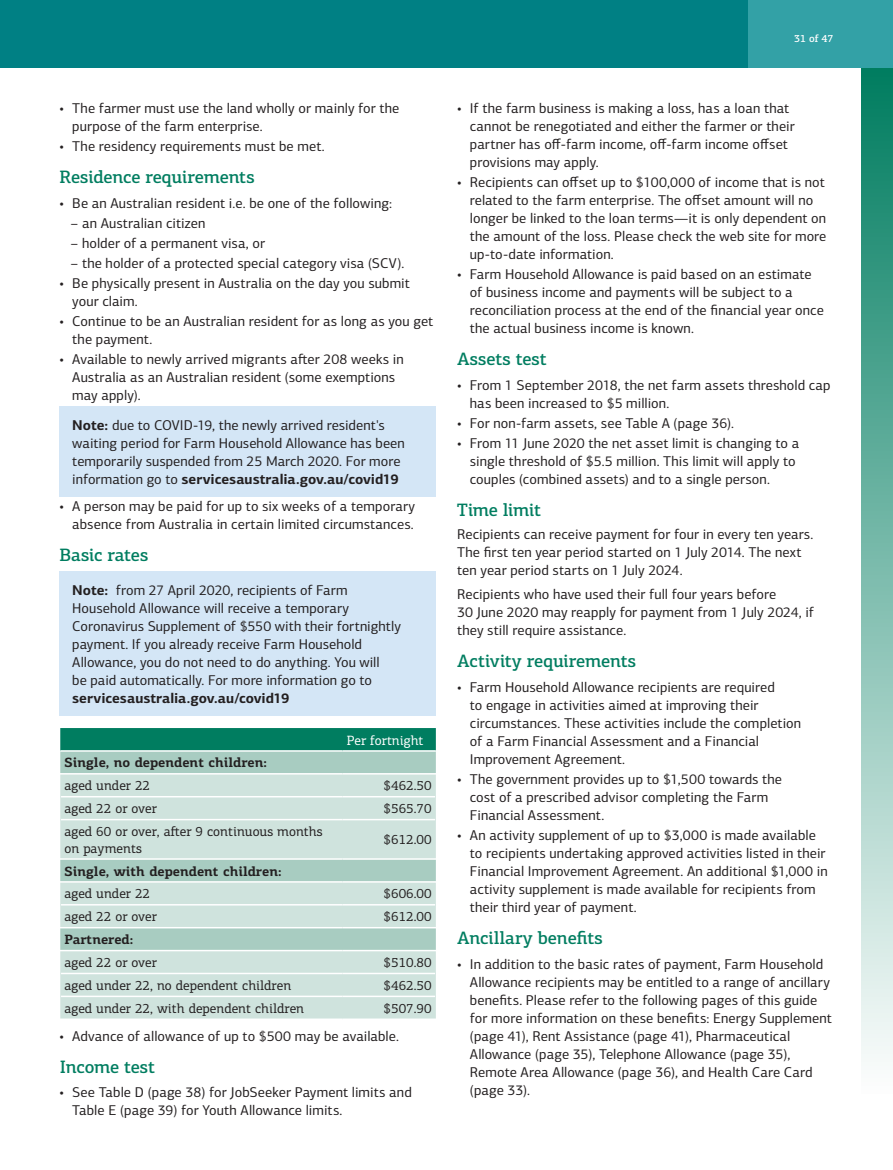
<style>
.page{position:relative;width:893px;height:1170px;background:#fff}
.page>*{position:absolute;margin:0;border:0;box-sizing:border-box;transform-origin:0 0}
.t1{font:500 18px "PF Centro Slab Pro";letter-spacing:-.01em;color:#007d60}
.t2{font:500 18px "PF Centro Slab Pro";letter-spacing:-.03em;color:#007d60}
.t3{font:14.25px/18px "PF Centro Sans Pro";letter-spacing:.005em;color:#231f20}
.t4{font:700 14.25px "PF Centro Sans Pro";letter-spacing:-.005em;color:#231f20}
.t5{font:13.5px/16.5px "PF Centro Slab Pro";color:#231f20}
.t6{font:700 13.5px "PF Centro Slab Pro";color:#231f20}
.t7{font:13.5px "PF Centro Slab Pro";color:#fff}
.t8{font:500 10.5px "PF Centro Slab Pro";color:#fff}
.s1{font-weight:700}
</style>
<div class="page">
<div style="left:0;top:0;width:893px;height:68px;background:#008084"></div>
<div style="left:748px;top:0;width:145px;height:68px;background:#33a1a6"></div>
<div style="left:861px;top:68px;width:32px;height:1025px;background:linear-gradient(to bottom,#007c5f,#fdfdfd)"></div>
<div style="left:60px;top:406px;width:376px;height:90px;background:#d4e6f6"></div>
<div style="left:60px;top:571px;width:376px;height:144px;background:#d4e6f6"></div>
<div style="left:60px;top:728px;width:376px;height:22px;background:#007d60"></div>
<div style="left:60px;top:751px;width:376px;height:22px;background:#a8ccc1"></div>
<svg style="left:60px;top:774px;width:376px;height:244px;background:#c8dfd8"></svg>
<hr style="left:61px;top:795px;width:282px;height:2px;background:#fff">
<hr style="left:343px;top:795px;width:92px;height:2px;background:#fff">
<hr style="left:61px;top:818px;width:282px;height:2px;background:#fff">
<hr style="left:343px;top:818px;width:92px;height:2px;background:#fff">
<hr style="left:61px;top:904px;width:282px;height:1px;background:#fff">
<hr style="left:343px;top:904px;width:92px;height:1px;background:#fff">
<hr style="left:61px;top:972px;width:282px;height:2px;background:#fff">
<hr style="left:343px;top:972px;width:92px;height:2px;background:#fff">
<hr style="left:61px;top:995px;width:282px;height:2px;background:#fff">
<hr style="left:343px;top:995px;width:92px;height:2px;background:#fff">
<hr style="left:60px;top:858px;width:283px;height:1px;background:#fff">
<hr style="left:343px;top:858px;width:94px;height:1px;background:#fff">
<hr style="left:60px;top:881px;width:283px;height:1px;background:#fff">
<hr style="left:343px;top:881px;width:94px;height:1px;background:#fff">
<hr style="left:60px;top:926px;width:283px;height:2px;background:#fff">
<hr style="left:343px;top:926px;width:94px;height:2px;background:#fff">
<hr style="left:60px;top:949px;width:283px;height:2px;background:#fff">
<hr style="left:343px;top:949px;width:94px;height:2px;background:#fff">
<p class="t8" style="left:794px;top:32px;width:41px">31 of 47</p>
<p class="t3" style="left:72px;top:99px;width:329px;text-indent:-13px">• The farmer must use the land wholly or mainly for the purpose of the farm enterprise.</p>
<p class="t3" style="left:60px;top:137px;width:267px">• The residency requirements must be met.</p>
<p class="t1" style="left:60px;top:166px;width:197px">Residence requirements</p>
<p class="t3" style="left:60px;top:194px;width:334px">• Be an Australian resident i.e. be one of the following:</p>
<p class="t3" style="left:71px;top:214px;width:136px">– an Australian citizen</p>
<p class="t3" style="left:71px;top:234px;width:196px">– holder of a permanent visa, or</p>
<p class="t3" style="left:71px;top:254px;width:335px">– the holder of a protected special category visa (SCV).</p>
<p class="t3" style="left:72px;top:274px;width:339px;text-indent:-13px">• Be physically present in Australia on the day you submit your claim.</p>
<p class="t3" style="left:72px;top:312px;width:363px;text-indent:-13px">• Continue to be an Australian resident for as long as you get the payment.</p>
<p class="t3" style="left:72px;top:350px;width:333px;text-indent:-13px">• Available to newly arrived migrants after 208 weeks in<br>Australia as an Australian resident (some exemptions may apply).</p>
<p class="t3" style="left:72px;top:416px;width:334px"><span class="s1">Note:</span> due to COVID-19, the newly arrived resident's waiting period for Farm Household Allowance has been temporarily suspended from 25 March 2020. For more information go to <span class="s1">servicesaustralia.gov.au/covid19</span></p>
<p class="t3" style="left:60px;top:497px;width:357px;text-align:right">• A person may be paid for up to six weeks of a temporary absence from Australia in certain limited circumstances.</p>
<p class="t1" style="left:60px;top:543px;width:90px">Basic rates</p>
<p class="t3" style="left:72px;top:581px;width:330px"><span class="s1">Note:</span> from 27 April 2020, recipients of Farm Household Allowance will receive a temporary Coronavirus Supplement of $550 with their fortnightly payment. If you already receive Farm Household Allowance, you do not need to do anything. You will<br>be paid automatically. For more information go to</p>
<p class="t4" style="left:72px;top:689px;width:219px">servicesaustralia.gov.au/covid19</p>
<p class="t7" style="left:347px;top:731px;width:78px">Per fortnight</p>
<p class="t6" style="left:65px;top:754px;width:204px">Single, no dependent children:</p>
<p class="t5" style="left:65px;top:777px;width:87px">aged under 22</p>
<p class="t5" style="left:384px;top:777px;width:50px">$462.50</p>
<p class="t5" style="left:65px;top:800px;width:94px">aged 22 or over</p>
<p class="t5" style="left:384px;top:800px;width:50px">$565.70</p>
<p class="t5" style="left:65px;top:823px;width:260px">aged 60 or over, after 9 continuous months on payments</p>
<p class="t5" style="left:384px;top:831px;width:50px">$612.00</p>
<p class="t6" style="left:65px;top:862px;width:218px">Single, with dependent children:</p>
<p class="t5" style="left:65px;top:885px;width:87px">aged under 22</p>
<p class="t5" style="left:384px;top:885px;width:50px">$606.00</p>
<p class="t5" style="left:65px;top:908px;width:94px">aged 22 or over</p>
<p class="t5" style="left:384px;top:908px;width:50px">$612.00</p>
<p class="t6" style="left:65px;top:930px;width:70px">Partnered:</p>
<p class="t5" style="left:65px;top:954px;width:94px">aged 22 or over</p>
<p class="t5" style="left:384px;top:954px;width:50px">$510.80</p>
<p class="t5" style="left:65px;top:977px;width:228px">aged under 22, no dependent children</p>
<p class="t5" style="left:384px;top:977px;width:50px">$462.50</p>
<p class="t5" style="left:65px;top:999px;width:241px">aged under 22, with dependent children</p>
<p class="t5" style="left:384px;top:999px;width:50px">$507.90</p>
<p class="t3" style="left:60px;top:1026px;width:341px">• Advance of allowance of up to $500 may be available.</p>
<p class="t1" style="left:60px;top:1055px;width:97px">Income test</p>
<p class="t3" style="left:72px;top:1083px;width:341px;text-indent:-13px">• See Table D (page 38) for JobSeeker Payment limits and<br>Table E (page 39) for Youth Allowance limits.</p>
<p class="t3" style="left:470px;top:99px;width:326px;text-indent:-13px">• If the farm business is making a loss, has a loan that cannot be renegotiated and either the farmer or their partner has off-farm income, off-farm income offset provisions may apply.</p>
<p class="t3" style="left:470px;top:173px;width:358px;text-indent:-13px">• Recipients can offset up to $100,000 of income that is not related to the farm enterprise. The offset amount will no longer be linked to the loan terms—it is only dependent on the amount of the loss. Please check the web site for more up-to-date information.</p>
<p class="t3" style="left:470px;top:265px;width:355px;text-indent:-13px">• Farm Household Allowance is paid based on an estimate of business income and payments will be subject to a reconciliation process at the end of the financial year once the actual business income is known.</p>
<p class="t1" style="left:457px;top:348px;width:91px">Assets test</p>
<p class="t3" style="left:470px;top:376px;width:362px;text-indent:-13px">• From 1 September 2018, the net farm assets threshold cap has been increased to $5 million.</p>
<p class="t3" style="left:457px;top:414px;width:278px">• For non-farm assets, see Table A (page 36).</p>
<p class="t3" style="left:470px;top:434px;width:331px;text-indent:-13px">• From 11 June 2020 the net asset limit is changing to a single threshold of $5.5 million. This limit will apply to couples (combined assets) and to a single person.</p>
<p class="t2" style="left:457px;top:499px;width:85px">Time limit</p>
<p class="t3" style="left:457px;top:524px;width:358px">Recipients can receive payment for four in every ten years.<br>The first ten year period started on 1 July 2014. The next ten year period starts on 1 July 2024.</p>
<p class="t3" style="left:457px;top:585px;width:358px">Recipients who have used their full four years before<br>30 June 2020 may reapply for payment from 1 July 2024, if they still require assistance.</p>
<p class="t1" style="left:457px;top:650px;width:181px">Activity requirements</p>
<p class="t3" style="left:470px;top:677px;width:333px;text-indent:-13px">• Farm Household Allowance recipients are required<br>to engage in activities aimed at improving their circumstances. These activities include the completion of a Farm Financial Assessment and a Financial Improvement Agreement.</p>
<p class="t3" style="left:470px;top:770px;width:314px;text-indent:-13px">• The government provides up to $1,500 towards the cost of a prescribed advisor completing the Farm<br>Financial Assessment.</p>
<p class="t3" style="left:470px;top:826px;width:359px;text-indent:-13px">• An activity supplement of up to $3,000 is made available to recipients undertaking approved activities listed in their Financial Improvement Agreement. An additional $1,000 in activity supplement is made available for recipients from their third year of payment.</p>
<p class="t1" style="left:457px;top:926px;width:147px">Ancillary benefits</p>
<p class="t3" style="left:470px;top:954px;width:364px;text-indent:-13px">• In addition to the basic rates of payment, Farm Household Allowance recipients may be entitled to a range of ancillary benefits. Please refer to the following pages of this guide for more information on these benefits: Energy Supplement (page 41), Rent Assistance (page 41), Pharmaceutical Allowance (page 35), Telephone Allowance (page 35), Remote Area Allowance (page 36), and Health Care Card (page 33).</p>
</div>
